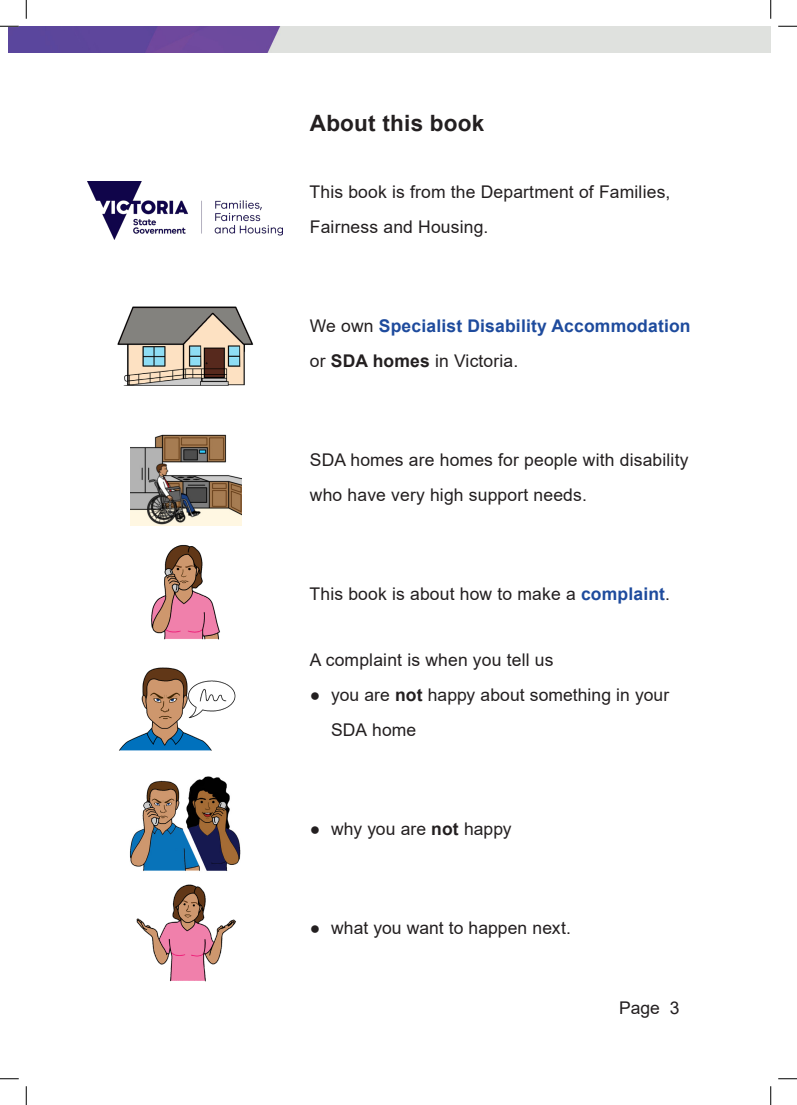
<style>
.page{position:relative;width:797px;height:1105px;background:#fff}
.page>*{position:absolute;margin:0;border:0;box-sizing:border-box;transform-origin:0 0}
.Heading_1_-_size_18_BOLD{font:700 22.5px "Arial";letter-spacing:.01em;color:#231f20}
.Body_2_line_space{font:17.5px/35px "Arial";letter-spacing:.01em;color:#231f20}
.Body_2_line_space-2{font:700 17.5px/35px "Arial";letter-spacing:.01em;color:#1e4b9d}
.Body_1_line_space{font:17.5px "Arial";letter-spacing:.01em;color:#231f20}
.Bullet_lead_sentence{font:17.5px "Arial";letter-spacing:.01em;color:#231f20}
.s1{font-weight:400;color:#231f20}
.s2{color:#231f20}
.s3{font-weight:700;color:#1e4b9d}
.s4{font-weight:700}
</style>
<div class="page">
<img style="left:9px;top:26px;width:761px;height:27px">
<img style="left:87px;top:182px;width:195px;height:57px">
<img style="left:117px;top:306px;width:137px;height:80px">
<img style="left:131px;top:434px;width:111px;height:91px">
<img style="left:151px;top:545px;width:69px;height:95px">
<img style="left:119px;top:667px;width:117px;height:84px">
<img style="left:129px;top:776px;width:112px;height:95px">
<img style="left:136px;top:884px;width:100px;height:98px">
<svg style="left:0;top:25px;width:19px;height:2px"></svg>
<svg style="left:778px;top:25px;width:19px;height:2px"></svg>
<svg style="left:0;top:1078px;width:19px;height:1px"></svg>
<svg style="left:778px;top:1078px;width:19px;height:1px"></svg>
<svg style="left:25px;top:0;width:2px;height:19px"></svg>
<svg style="left:25px;top:1086px;width:2px;height:19px"></svg>
<svg style="left:770px;top:0;width:1px;height:19px"></svg>
<svg style="left:770px;top:1086px;width:1px;height:19px"></svg>
<p class="Heading_1_-_size_18_BOLD" style="left:310px;top:107px;width:176px">About this book</p>
<p class="Body_2_line_space" style="left:309px;top:174px;width:362px">This book is from the Department of Families,<br>Fairness and Housing.</p>
<p class="Body_2_line_space-2" style="left:310px;top:308px;width:382px"><span class="s1">We own</span> Specialist Disability Accommodation <span class="s1">or</span> <span class="s2">SDA homes</span> <span class="s1">in Victoria.</span></p>
<p class="Body_2_line_space" style="left:310px;top:442px;width:380px">SDA homes are homes for people with disability who have very high support needs.</p>
<p class="Body_1_line_space" style="left:309px;top:581px;width:362px">This book is about how to make a <span class="s3">complaint</span>.</p>
<p class="Bullet_lead_sentence" style="left:310px;top:648px;width:245px">A complaint is when you tell us</p>
<p class="Body_2_line_space" style="left:331px;top:678px;width:339px;text-indent:-21px">● you are <span class="s4">not</span> happy about something in your<br>SDA home</p>
<p class="Body_2_line_space" style="left:310px;top:811px;width:203px">● why you are <span class="s4">not</span> happy</p>
<p class="Body_2_line_space" style="left:310px;top:910px;width:262px">● what you want to happen next.</p>
<p class="Body_2_line_space" style="left:619px;top:990px;width:62px">Page 3</p>
</div>
